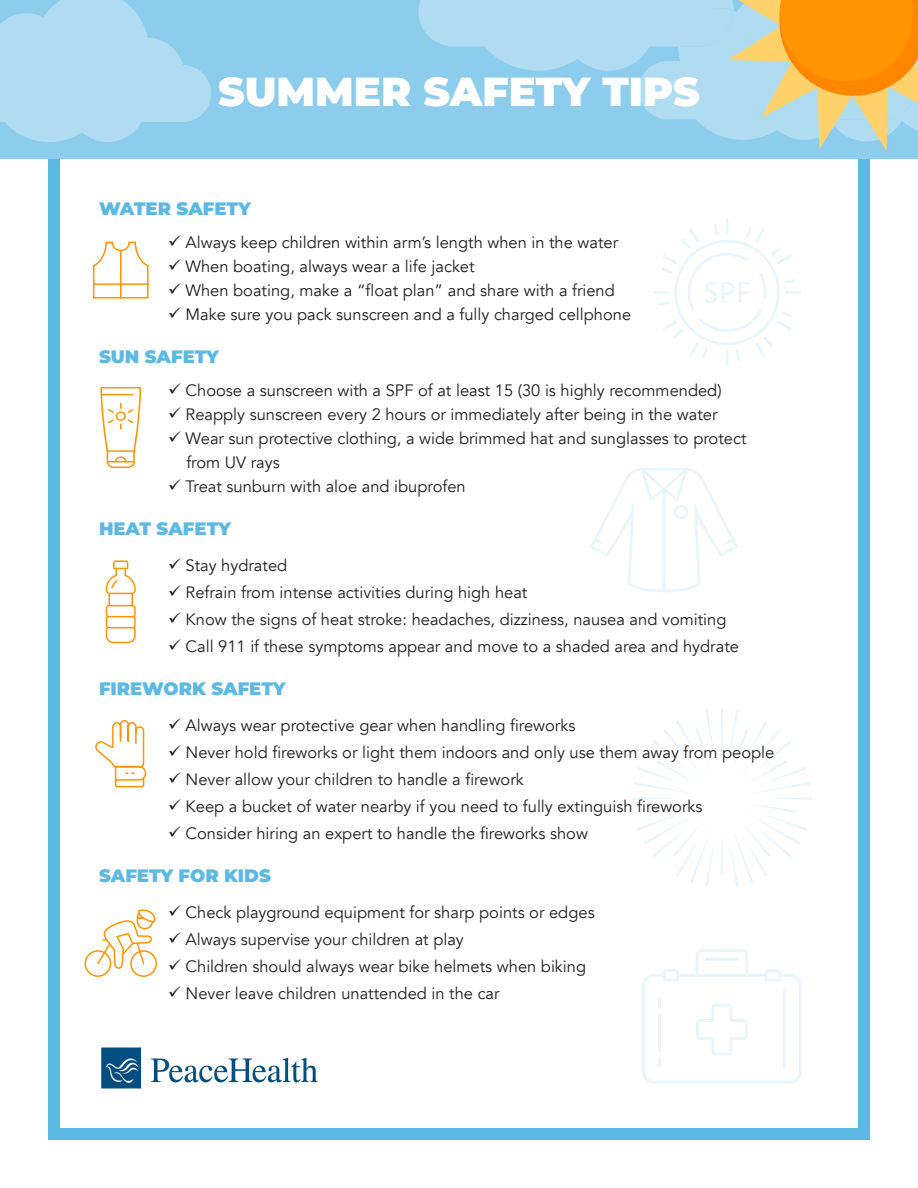
<style>
.page{position:relative;width:918px;height:1188px;background:#fff}
.page>*{position:absolute;margin:0;border:0;box-sizing:border-box;transform-origin:0 0}
.t1{font:900 40.5px "Montserrat";color:#fff}
.t2{font:900 18px "Montserrat";color:#5cb9e4}
.t3{font:16.5px "Avenir";color:#231f20}
</style>
<div class="page">
<svg style="left:590px;top:468px;width:148px;height:124px"></svg>
<div style="left:48px;top:135px;width:822px;height:1005px;border:12px solid #5cb9e4"></div>
<div style="left:0;top:0;width:918px;height:159px;background:#8ccced"></div>
<svg style="left:0;top:0;width:211px;height:142px"></svg>
<svg style="left:418px;top:0;width:500px;height:151px"></svg>
<hr style="left:653px;top:291px;width:16px;height:3px;background:#e8f5fb">
<hr style="left:785px;top:291px;width:16px;height:3px;background:#e8f5fb">
<svg style="left:659px;top:219px;width:137px;height:147px"></svg>
<img style="left:101px;top:1047px;width:217px;height:42px">
<svg style="left:101px;top:387px;width:40px;height:81px"></svg>
<svg style="left:106px;top:560px;width:30px;height:83px"></svg>
<svg style="left:642px;top:949px;width:160px;height:135px"></svg>
<hr style="left:705px;top:958px;width:34px;height:3px;background:#e8f5fb">
<svg style="left:84px;top:909px;width:73px;height:68px"></svg>
<svg style="left:92px;top:241px;width:57px;height:58px"></svg>
<svg style="left:95px;top:720px;width:52px;height:68px"></svg>
<svg style="left:721px;top:709px;width:2px;height:47px"></svg>
<svg style="left:632px;top:710px;width:81px;height:177px"></svg>
<svg style="left:721px;top:836px;width:2px;height:38px"></svg>
<svg style="left:730px;top:710px;width:82px;height:177px"></svg>
<p class="t1" style="left:218px;top:61px;width:483px">SUMMER SAFETY TIPS</p>
<p class="t2" style="left:99px;top:195px;width:153px">WATER SAFETY</p>
<p class="t3" style="left:168px;top:232px;width:452px">✓ Always keep children within arm’s length when in the water</p>
<p class="t3" style="left:168px;top:256px;width:308px">✓ When boating, always wear a life jacket</p>
<p class="t3" style="left:168px;top:280px;width:448px">✓ When boating, make a “float plan” and share with a friend</p>
<p class="t3" style="left:168px;top:304px;width:465px">✓ Make sure you pack sunscreen and a fully charged cellphone</p>
<p class="t2" style="left:99px;top:343px;width:122px">SUN SAFETY</p>
<p class="t3" style="left:168px;top:380px;width:555px">✓ Choose a sunscreen with a SPF of at least 15 (30 is highly recommended)</p>
<p class="t3" style="left:168px;top:404px;width:551px">✓ Reapply sunscreen every 2 hours or immediately after being in the water</p>
<p class="t3" style="left:168px;top:428px;width:580px">✓ Wear sun protective clothing, a wide brimmed hat and sunglasses to protect</p>
<p class="t3" style="left:186px;top:452px;width:95px">from UV rays</p>
<p class="t3" style="left:168px;top:476px;width:299px">✓ Treat sunburn with aloe and ibuprofen</p>
<p class="t2" style="left:99px;top:515px;width:133px">HEAT SAFETY</p>
<p class="t3" style="left:168px;top:556px;width:121px">✓ Stay hydrated</p>
<p class="t3" style="left:168px;top:583px;width:361px">✓ Refrain from intense activities during high heat</p>
<p class="t3" style="left:168px;top:610px;width:560px">✓ Know the signs of heat stroke: headaches, dizziness, nausea and vomiting</p>
<p class="t3" style="left:168px;top:637px;width:573px">✓ Call 911 if these symptoms appear and move to a shaded area and hydrate</p>
<p class="t2" style="left:99px;top:675px;width:188px">FIREWORK SAFETY</p>
<p class="t3" style="left:168px;top:716px;width:409px">✓ Always wear protective gear when handling fireworks</p>
<p class="t3" style="left:168px;top:743px;width:608px">✓ Never hold fireworks or light them indoors and only use them away from people</p>
<p class="t3" style="left:168px;top:770px;width:357px">✓ Never allow your children to handle a firework</p>
<p class="t3" style="left:168px;top:797px;width:536px">✓ Keep a bucket of water nearby if you need to fully extinguish fireworks</p>
<p class="t3" style="left:168px;top:824px;width:421px">✓ Consider hiring an expert to handle the fireworks show</p>
<p class="t2" style="left:99px;top:863px;width:173px">SAFETY FOR KIDS</p>
<p class="t3" style="left:168px;top:903px;width:428px">✓ Check playground equipment for sharp points or edges</p>
<p class="t3" style="left:168px;top:930px;width:297px">✓ Always supervise your children at play</p>
<p class="t3" style="left:168px;top:957px;width:420px">✓ Children should always wear bike helmets when biking</p>
<p class="t3" style="left:168px;top:984px;width:333px">✓ Never leave children unattended in the car</p>
</div>
